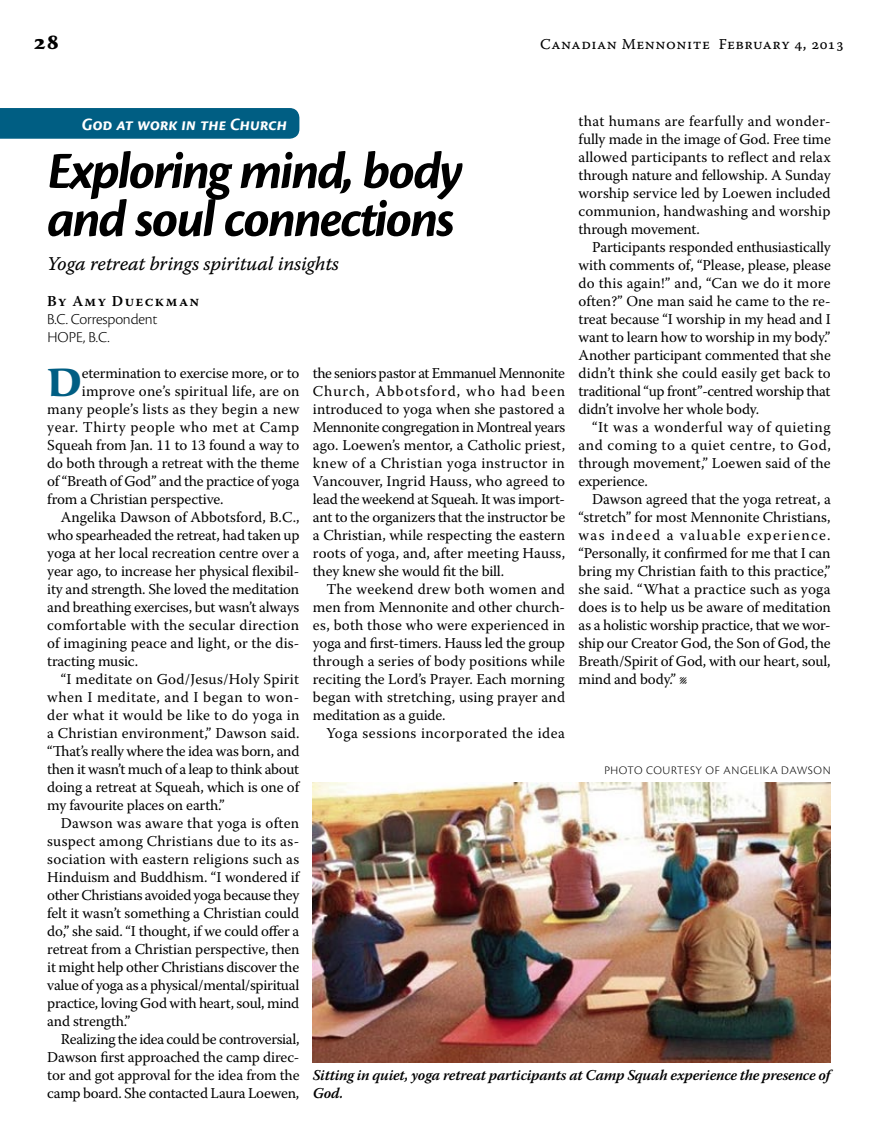
<style>
.page{position:relative;width:878px;height:1148px;background:#fff}
.page>*{position:absolute;margin:0;border:0;box-sizing:border-box;transform-origin:0 0}
.t1{font:italic 700 54px/48px "Cronos Pro";letter-spacing:-.04em;color:#000}
.t2{font:700 40.65px "Sava Pro";color:#005e83}
.t3{font:700 21px "Sava Pro";color:#000}
.t4{font:19.5px "Warnock Pro It Capt";letter-spacing:-.015em;color:#000}
.t5{font:italic 700 18px "Cronos Pro";letter-spacing:-.005em;color:#fff}
.t6{font:300 15.75px/18px "Cronos Pro";letter-spacing:-.01em;color:#000}
.t7{font:15px/18px "Warnock Pro";letter-spacing:-.005em;color:#000;text-align:justify}
.t8{font:15px "Warnock Pro";letter-spacing:.015em;color:#000}
.t9{font:15px "Warnock Pro";letter-spacing:.02em;color:#000}
.t10{font:italic 600 15px/18px "Warnock Pro";letter-spacing:-.01em;color:#000}
.t11{font:15px "Warnock Pro";letter-spacing:-.025em;color:#000}
.t12{font:15px "Warnock Pro";letter-spacing:.035em;color:#000}
.t13{font:15px "Warnock Pro Capt";letter-spacing:.035em;color:#000}
.t14{font:15px "Warnock Pro";letter-spacing:.03em;color:#000}
.t15{font:15px "Warnock Pro";letter-spacing:.025em;color:#000}
.t16{font:600 15px "Warnock Pro";letter-spacing:.09em;color:#000}
.t17{font:300 12px "Cronos Pro";letter-spacing:.05em;color:#000}
</style>
<div class="page">
<div style="left:0;top:108px;width:299px;height:31px;background:#005e83"></div>
<img style="left:313px;top:782px;width:517px;height:280px">
<h3 class="t3" style="left:34px;top:28px;width:27px">28</h3>
<p class="t13" style="left:540px;top:35px;width:305px">Canadian Mennonite February 4, 2013</p>
<p class="t7" style="left:578px;top:112px;width:254px">that humans are fearfully and wonder&shy;fully made in the image of God. Free time allowed participants to reflect and relax through nature and fellowship. A Sunday worship service led by Loewen included communion, handwashing and worship through movement.</p>
<p class="t7" style="left:578px;top:238px;width:254px;text-indent:14px">Participants responded enthusiastically with comments of, “Please, please, please do this again!” and, “Can we do it more often?” One man said he came to the re&shy;treat because “I worship in my head and I want to learn how to worship in my body.” Another participant commented that she didn’t think she could easily get back to traditional “up front”-centred worship that didn’t involve her whole body.</p>
<p class="t7" style="left:578px;top:418px;width:254px;text-indent:14px">“It was a wonderful way of quieting and coming to a quiet centre, to God, through movement,” Loewen said of the experience.</p>
<p class="t7" style="left:578px;top:490px;width:254px;text-indent:14px">Dawson agreed that the yoga retreat, a “stretch” for most Mennonite Christians, was indeed a valuable experience. “Personally, it confirmed for me that I can bring my Christian faith to this practice,” she said. “What a practice such as yoga does is to help us be aware of meditation as a holistic worship practice, that we wor&shy;ship our Creator God, the Son of God, the Breath/Spirit of God, with our heart, soul, mind and body.” l</p>
<p class="t5" style="left:82px;top:114px;width:207px">God at work in the Church</p>
<h1 class="t1" style="left:47px;top:148px;width:418px">Exploring mind, body and soul connections</h1>
<h3 class="t4" style="left:47px;top:252px;width:293px">Yoga retreat brings spiritual insights</h3>
<p class="t16" style="left:47px;top:292px;width:153px">By Amy Dueckman</p>
<p class="t6" style="left:47px;top:310px;width:112px">B.C. CORRESPONDENT<br>HOPE, B.C.</p>
<h2 class="t2" style="left:47px;top:355px;width:37px">D</h2>
<p class="t7" style="left:82px;top:364px;width:219px">etermination to exercise more, or to</p>
<p class="t7" style="left:313px;top:364px;width:254px">the seniors pastor at Emmanuel Mennonite Church, Abbotsford, who had been introduced to yoga when she pastored a Mennonite congregation in Montreal years ago. Loewen’s mentor, a Catholic priest, knew of a Christian yoga instructor in Vancouver, Ingrid Hauss, who agreed to lead the weekend at Squeah. It was import&shy;ant to the organizers that the instructor be a Christian, while respecting the eastern roots of yoga, and, after meeting Hauss, they knew she would fit the bill.</p>
<p class="t7" style="left:313px;top:580px;width:254px;text-indent:14px">The weekend drew both women and men from Mennonite and other church&shy;es, both those who were experienced in yoga and first-timers. Hauss led the group through a series of body positions while reciting the Lord’s Prayer. Each morning began with stretching, using prayer and meditation as a guide.</p>
<p class="t14" style="left:326px;top:724px;width:240px">Yoga sessions incorporated the idea</p>
<p class="t8" style="left:82px;top:382px;width:219px">improve one’s spiritual life, are on</p>
<p class="t9" style="left:47px;top:400px;width:253px">many people’s lists as they begin a new</p>
<p class="t12" style="left:47px;top:418px;width:253px">year. Thirty people who met at Camp</p>
<p class="t7" style="left:47px;top:436px;width:253px">Squeah from Jan. 11 to 13 found a way to</p>
<p class="t7" style="left:47px;top:454px;width:253px">do both through a retreat with the theme</p>
<p class="t7" style="left:47px;top:472px;width:254px">of “Breath of God” and the practice of yoga</p>
<p class="t7" style="left:47px;top:490px;width:178px">from a Christian perspective.</p>
<p class="t7" style="left:61px;top:508px;width:240px">Angelika Dawson of Abbotsford, B.C.,</p>
<p class="t7" style="left:47px;top:526px;width:254px">who spearheaded the retreat, had taken up</p>
<p class="t7" style="left:47px;top:544px;width:253px">yoga at her local recreation centre over a</p>
<p class="t7" style="left:47px;top:562px;width:253px">year ago, to increase her physical flexibil-</p>
<p class="t7" style="left:47px;top:580px;width:253px">ity and strength. She loved the meditation</p>
<p class="t7" style="left:47px;top:598px;width:253px">and breathing exercises, but wasn’t always</p>
<p class="t9" style="left:47px;top:616px;width:253px">comfortable with the secular direction</p>
<p class="t7" style="left:47px;top:634px;width:254px">of imagining peace and light, or the dis-</p>
<p class="t7" style="left:47px;top:652px;width:92px">tracting music.</p>
<p class="t8" style="left:61px;top:670px;width:240px">“I meditate on God/Jesus/Holy Spirit</p>
<p class="t12" style="left:47px;top:688px;width:254px">when I meditate, and I began to won-</p>
<p class="t15" style="left:47px;top:706px;width:254px">der what it would be like to do yoga in</p>
<p class="t7" style="left:47px;top:724px;width:254px">a Christian environment,” Dawson said.</p>
<p class="t7" style="left:47px;top:742px;width:254px">“That’s really where the idea was born, and</p>
<p class="t7" style="left:47px;top:760px;width:253px">then it wasn’t much of a leap to think about</p>
<p class="t7" style="left:47px;top:778px;width:253px">doing a retreat at Squeah, which is one of</p>
<p class="t7" style="left:47px;top:796px;width:179px">my favourite places on earth.”</p>
<p class="t9" style="left:61px;top:814px;width:240px">Dawson was aware that yoga is often</p>
<p class="t7" style="left:47px;top:832px;width:254px">suspect among Christians due to its as-</p>
<p class="t8" style="left:47px;top:850px;width:253px">sociation with eastern religions such as</p>
<p class="t7" style="left:47px;top:868px;width:253px">Hinduism and Buddhism. “I wondered if</p>
<p class="t11" style="left:47px;top:886px;width:253px">other Christians avoided yoga because they</p>
<p class="t7" style="left:47px;top:904px;width:253px">felt it wasn’t something a Christian could</p>
<p class="t7" style="left:47px;top:922px;width:253px">do,” she said. “I thought, if we could offer a</p>
<p class="t7" style="left:47px;top:940px;width:254px">retreat from a Christian perspective, then</p>
<p class="t7" style="left:47px;top:958px;width:253px">it might help other Christians discover the</p>
<p class="t7" style="left:47px;top:976px;width:253px">value of yoga as a physical/mental/spiritual</p>
<p class="t7" style="left:47px;top:994px;width:253px">practice, loving God with heart, soul, mind</p>
<p class="t7" style="left:47px;top:1012px;width:85px">and strength.”</p>
<p class="t11" style="left:61px;top:1030px;width:240px">Realizing the idea could be controversial,</p>
<p class="t7" style="left:47px;top:1048px;width:254px">Dawson first approached the camp direc-</p>
<p class="t7" style="left:47px;top:1066px;width:254px">tor and got approval for the idea from the</p>
<p class="t7" style="left:47px;top:1084px;width:253px">camp board. She contacted Laura Loewen,</p>
<p class="t17" style="left:604px;top:763px;width:226px">PHOTO COURTESY OF AN GELIKA DAWSON</p>
<p class="t10" style="left:313px;top:1066px;width:519px">Sitting in quiet, yoga retreat participants at Camp Squah experience the presence of<br>God.</p>
</div>
